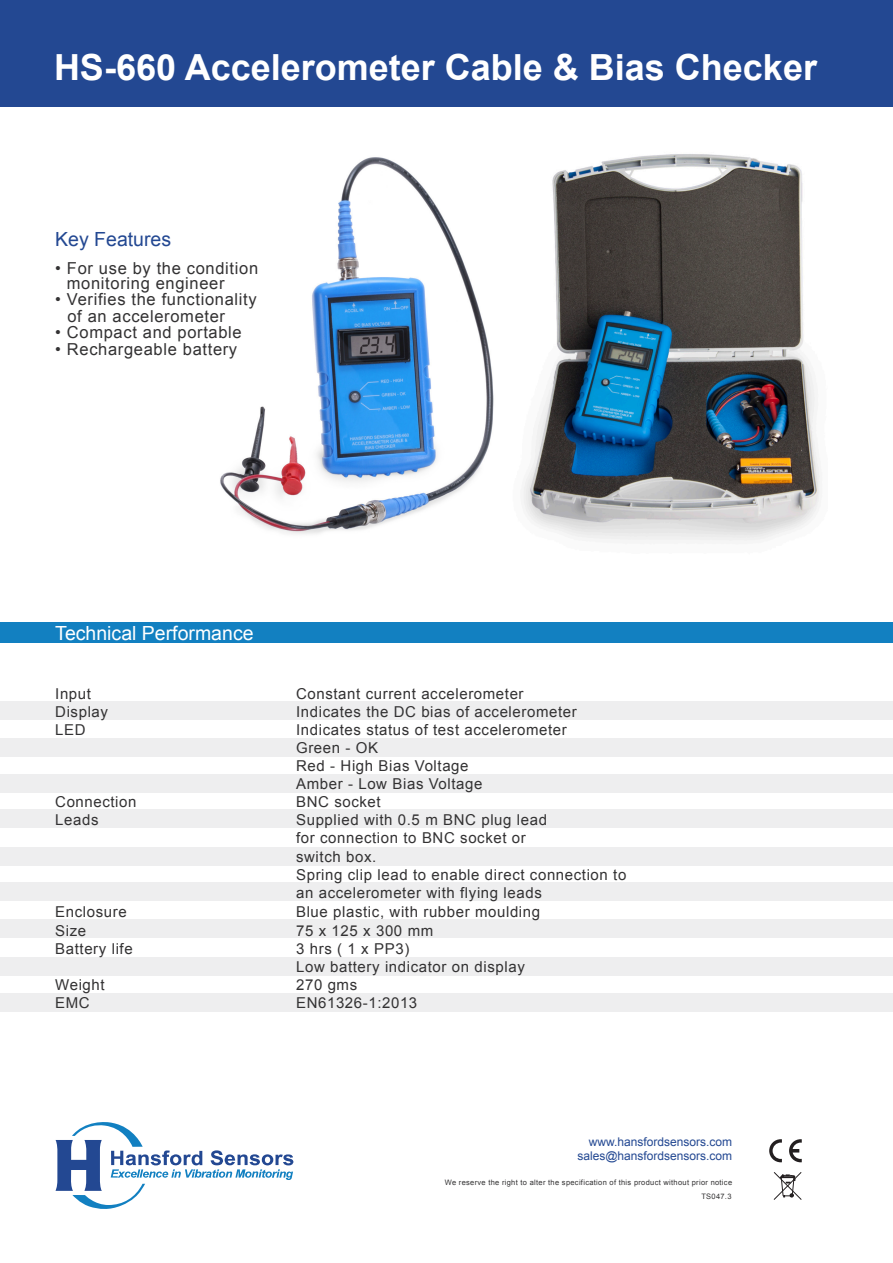
<style>
.page{position:relative;width:893px;height:1263px;background:#fff}
.page>*{position:absolute;margin:0;border:0;box-sizing:border-box;transform-origin:0 0}
.t1{font:700 36px "Arial";color:#fff}
.area_heading{font:19.5px "Arial";color:#fff}
.key_features{font:19.5px "Arial";color:#234892}
.technical_specs_text{font:16.5px/14.5px "Arial";letter-spacing:.04em;color:#333233}
.technical_specs_text-2{font:15px "Arial";letter-spacing:.04em;color:#333233}
.contact_details{font:12px "Arial";color:#234892}
.tiny_text{font:7.5px "Arial";letter-spacing:.04em;color:#333233}
</style>
<div class="page">
<img style="left:220px;top:157px;width:274px;height:377px">
<div style="left:0;top:0;width:893px;height:107px;background:#234892"></div>
<div style="left:0;top:847px;width:893px;height:18px;background:#eeeeef"></div>
<div style="left:0;top:883px;width:893px;height:18px;background:#eeeeef"></div>
<div style="left:0;top:919px;width:893px;height:18px;background:#eeeeef"></div>
<div style="left:0;top:623px;width:893px;height:20px;background:#1280c1"></div>
<div style="left:0;top:702px;width:893px;height:18px;background:#eeeeef"></div>
<div style="left:0;top:738px;width:893px;height:18px;background:#eeeeef"></div>
<div style="left:0;top:774px;width:893px;height:18px;background:#eeeeef"></div>
<div style="left:0;top:810px;width:893px;height:18px;background:#eeeeef"></div>
<div style="left:0;top:957px;width:893px;height:18px;background:#eeeeef"></div>
<div style="left:0;top:993px;width:893px;height:18px;background:#eeeeef"></div>
<img style="left:523px;top:154px;width:297px;height:387px">
<svg style="left:55px;top:1122px;width:239px;height:87px"></svg>
<svg style="left:769px;top:1139px;width:13px;height:23px"></svg>
<svg style="left:789px;top:1139px;width:13px;height:23px"></svg>
<svg style="left:773px;top:1172px;width:29px;height:28px"></svg>
<h1 class="t1" style="left:54px;top:43px;width:764px">HS-660 Accelerometer Cable &amp; Bias Checker</h1>
<p class="key_features" style="left:55px;top:226px;width:117px">Key Features</p>
<p class="technical_specs_text" style="left:67px;top:261px;width:193px;text-indent:-12px">• For use by the condition monitoring engineer</p>
<p class="technical_specs_text" style="left:67px;top:291px;width:191px;line-height:16.5px;text-indent:-12px">• Verifies the functionality of an accelerometer</p>
<p class="technical_specs_text" style="left:55px;top:325px;width:188px">• Compact and portable</p>
<p class="technical_specs_text" style="left:55px;top:342px;width:183px">• Rechargeable battery</p>
<p class="area_heading" style="left:55px;top:621px;width:200px">Technical Performance</p>
<p class="technical_specs_text-2" style="left:55px;top:684px;width:37px">Input</p>
<p class="technical_specs_text-2" style="left:55px;top:702px;width:54px">Display</p>
<p class="technical_specs_text-2" style="left:55px;top:720px;width:32px">LED</p>
<p class="technical_specs_text-2" style="left:55px;top:792px;width:83px">Connection</p>
<p class="technical_specs_text-2" style="left:55px;top:810px;width:45px">Leads</p>
<p class="technical_specs_text-2" style="left:55px;top:901px;width:73px">Enclosure</p>
<p class="technical_specs_text-2" style="left:55px;top:921px;width:32px">Size</p>
<p class="technical_specs_text-2" style="left:55px;top:939px;width:79px">Battery life</p>
<p class="technical_specs_text-2" style="left:55px;top:975px;width:51px">Weight</p>
<p class="technical_specs_text-2" style="left:55px;top:993px;width:36px">EMC</p>
<p class="technical_specs_text-2" style="left:296px;top:684px;width:229px">Constant current accelerometer</p>
<p class="technical_specs_text-2" style="left:296px;top:702px;width:282px">Indicates the DC bias of accelerometer</p>
<p class="technical_specs_text-2" style="left:296px;top:720px;width:272px">Indicates status of test accelerometer</p>
<p class="technical_specs_text-2" style="left:296px;top:738px;width:84px">Green - OK</p>
<p class="technical_specs_text-2" style="left:296px;top:756px;width:174px">Red - High Bias Voltage</p>
<p class="technical_specs_text-2" style="left:296px;top:774px;width:188px">Amber - Low Bias Voltage</p>
<p class="technical_specs_text-2" style="left:296px;top:792px;width:86px">BNC socket</p>
<p class="technical_specs_text-2" style="left:296px;top:810px;width:252px">Supplied with 0.5 m BNC plug lead</p>
<p class="technical_specs_text-2" style="left:296px;top:828px;width:231px">for connection to BNC socket or</p>
<p class="technical_specs_text-2" style="left:296px;top:847px;width:82px">switch box.</p>
<p class="technical_specs_text-2" style="left:296px;top:865px;width:332px">Spring clip lead to enable direct connection to</p>
<p class="technical_specs_text-2" style="left:296px;top:883px;width:247px">an accelerometer with flying leads</p>
<p class="technical_specs_text-2" style="left:296px;top:901px;width:246px">Blue plastic, with rubber moulding</p>
<p class="technical_specs_text-2" style="left:296px;top:921px;width:139px">75 x 125 x 300 mm</p>
<p class="technical_specs_text-2" style="left:296px;top:939px;width:115px">3 hrs ( 1 x PP3)</p>
<p class="technical_specs_text-2" style="left:296px;top:957px;width:230px">Low battery indicator on display</p>
<p class="technical_specs_text-2" style="left:296px;top:975px;width:63px">270 gms</p>
<p class="technical_specs_text-2" style="left:296px;top:993px;width:123px">EN61326-1:2013</p>
<p class="contact_details" style="left:589px;top:1134px;width:145px">www.hansfordsensors.com</p>
<p class="contact_details" style="left:577px;top:1148px;width:156px">sales@hansfordsensors.com</p>
<p class="tiny_text" style="left:445px;top:1178px;width:289px">We reserve the right to alter the specification of this product without prior notice</p>
<p class="tiny_text" style="left:701px;top:1191px;width:32px">TS047.3</p>
</div>
